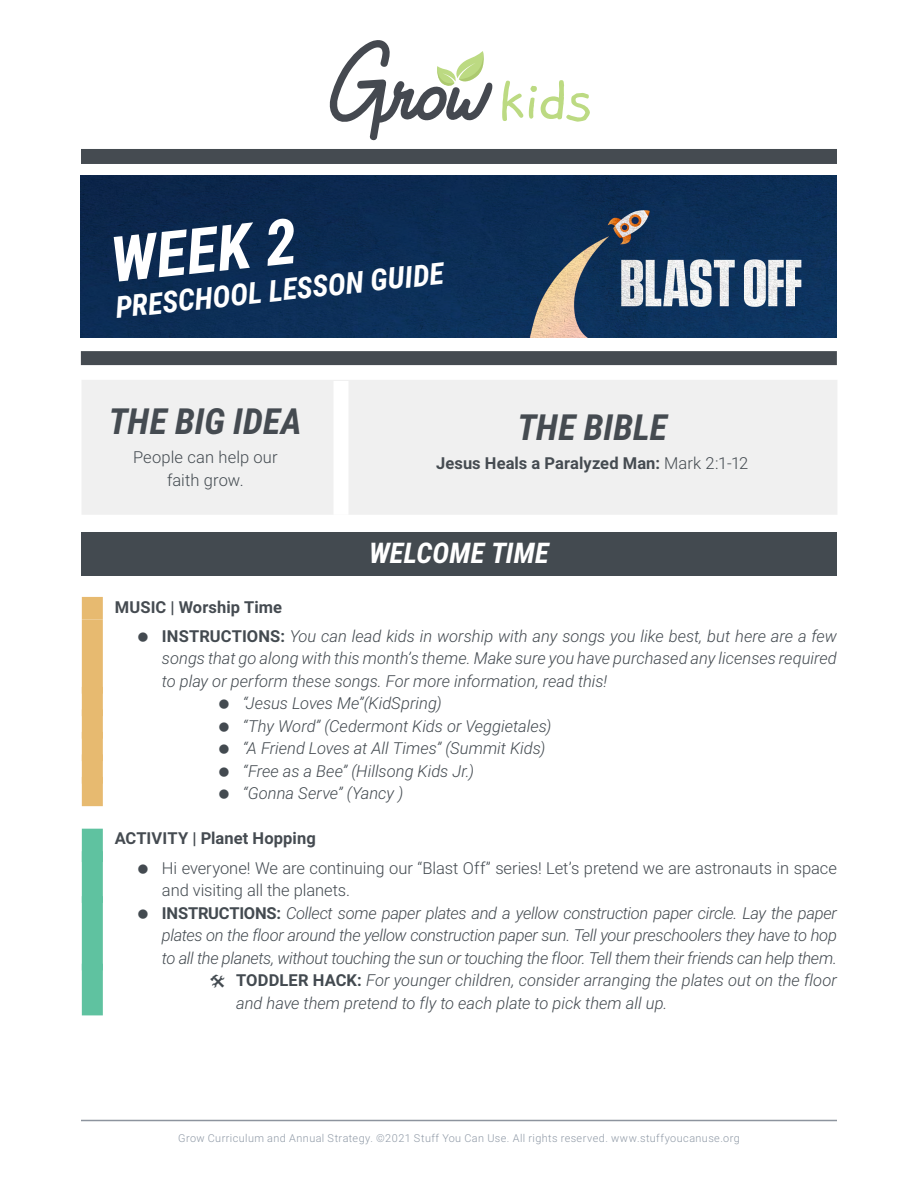
<style>
.page{position:relative;width:918px;height:1188px;background:#fff}
.page>*{position:absolute;margin:0;border:0;box-sizing:border-box;transform-origin:0 0}
.t1{font:italic 700 63px "Roboto Condensed";color:#fff}
.t2{font:italic 700 36px "Roboto Condensed";color:#454b51}
.t3{font:italic 700 30px "Roboto Condensed";color:#fff}
.t4{font:italic 700 28.5px "Roboto Condensed";letter-spacing:.005em;color:#fff}
.t5{font:italic 300 16.5px/29.2px "Roboto";letter-spacing:-.01em;color:#434a50}
.t6{font:300 16.5px/22.5px "Roboto";letter-spacing:-.005em;color:#434a50;text-align:center}
.t7{font:700 16.5px "Roboto";letter-spacing:.005em;color:#454b51}
.t8{font:300 10.8px "Roboto";letter-spacing:.04em;color:#8f99a6}
.s1{font-weight:300;color:#434a50}
.s2{font-weight:700;font-style:normal;color:#454b51}
.s3{font-weight:700;font-style:normal}
</style>
<div class="page">
<svg style="left:329px;top:40px;width:194px;height:101px"></svg>
<svg style="left:529px;top:80px;width:61px;height:42px"></svg>
<div style="left:81px;top:149px;width:756px;height:15px;background:#454b51"></div>
<img style="left:81px;top:176px;width:756px;height:162px">
<div style="left:81px;top:351px;width:756px;height:14px;background:#454b51"></div>
<hr style="left:81px;top:1120px;width:756px;height:1px;background:#8d949e">
<div style="left:81px;top:380px;width:756px;height:135px;background:#f0f0f0"></div>
<div style="left:333px;top:381px;width:15px;height:134px;background:#fff"></div>
<div style="left:81px;top:532px;width:756px;height:44px;background:#434a50"></div>
<div style="left:82px;top:597px;width:21px;height:22px;background:#e7ba70"></div>
<div style="left:82px;top:619px;width:21px;height:75px;background:#e7ba70"></div>
<div style="left:82px;top:687px;width:21px;height:29px;background:#e7ba70"></div>
<div style="left:82px;top:709px;width:21px;height:30px;background:#e7ba70"></div>
<div style="left:82px;top:732px;width:21px;height:29px;background:#e7ba70"></div>
<div style="left:82px;top:754px;width:21px;height:30px;background:#e7ba70"></div>
<div style="left:82px;top:777px;width:21px;height:29px;background:#e7ba70"></div>
<div style="left:82px;top:829px;width:21px;height:33px;background:#5fc2a0"></div>
<div style="left:82px;top:851px;width:21px;height:52px;background:#5fc2a0"></div>
<div style="left:82px;top:896px;width:21px;height:74px;background:#5fc2a0"></div>
<div style="left:82px;top:964px;width:21px;height:51px;background:#5fc2a0"></div>
<h1 class="t1" style="left:106px;top:216px;width:188px;rotate:-6deg">WEEK 2</h1>
<h3 class="t3" style="left:113px;top:286px;width:332px;rotate:-6deg">PRESCHOOL LESSON GUIDE</h3>
<h2 class="t2" style="left:109px;top:396px;width:195px">THE BIG IDEA</h2>
<p class="t6" style="left:133px;top:445px;width:146px">People can help our faith grow.</p>
<h2 class="t2" style="left:518px;top:402px;width:151px">THE BIBLE</h2>
<p class="t7" style="left:436px;top:452px;width:314px">Jesus Heals a Paralyzed Man: <span class="s1">Mark 2:1-12</span></p>
<h3 class="t4" style="left:369px;top:533px;width:181px">WELCOME TIME</h3>
<p class="t5" style="left:162px;top:592px;width:676px;text-indent:-47px"><span class="s2">MUSIC | Worship Time<br></span><span class="s3">INSTRUCTIONS:</span> You can lead kids in worship with any songs you like best, but here are a few</p>
<p class="t5" style="left:162px;top:643px;width:676px">songs that go along with this month’s theme. Make sure you have purchased any licenses required</p>
<p class="t5" style="left:162px;top:666px;width:447px">to play or perform these songs. For more information, read this!</p>
<p class="t5" style="left:243px;top:688px;width:200px">“Jesus Loves Me”(KidSpring)</p>
<p class="t5" style="left:243px;top:711px;width:310px">“Thy Word” (Cedermont Kids or Veggietales)</p>
<p class="t5" style="left:243px;top:733px;width:304px">“A Friend Loves at All Times” (Summit Kids)</p>
<p class="t5" style="left:243px;top:756px;width:233px">“Free as a Bee” (Hillsong Kids Jr.)</p>
<p class="t5" style="left:243px;top:778px;width:162px">“Gonna Serve” (Yancy )</p>
<p class="t7" style="left:115px;top:827px;width:203px">ACTIVITY | Planet Hopping</p>
<p class="t6" style="left:162px;top:856px;width:677px">Hi everyone! We are continuing our “Blast Off” series! Let’s pretend we are astronauts in space</p>
<p class="t6" style="left:162px;top:879px;width:190px">and visiting all the planets.</p>
<p class="t5" style="left:162px;top:898px;width:676px"><span class="s3">INSTRUCTIONS:</span> Collect some paper plates and a yellow construction paper circle. Lay the paper</p>
<p class="t5" style="left:162px;top:920px;width:676px">plates on the floor around the yellow construction paper sun. Tell your preschoolers they have to hop</p>
<p class="t5" style="left:162px;top:943px;width:677px">to all the planets, without touching the sun or touching the floor. Tell them their friends can help them.</p>
<p class="t5" style="left:236px;top:965px;width:602px"><span class="s3">TODDLER HACK:</span> For younger children, consider arranging the plates out on the floor</p>
<p class="t5" style="left:236px;top:988px;width:433px">and have them pretend to fly to each plate to pick them all up.</p>
<p class="t8" style="left:178px;top:1131px;width:563px">Grow Curriculum and Annual Strategy. ©2021 Stuff You Can Use. All rights reserved. www.stuffyoucanuse.org</p>
</div>
